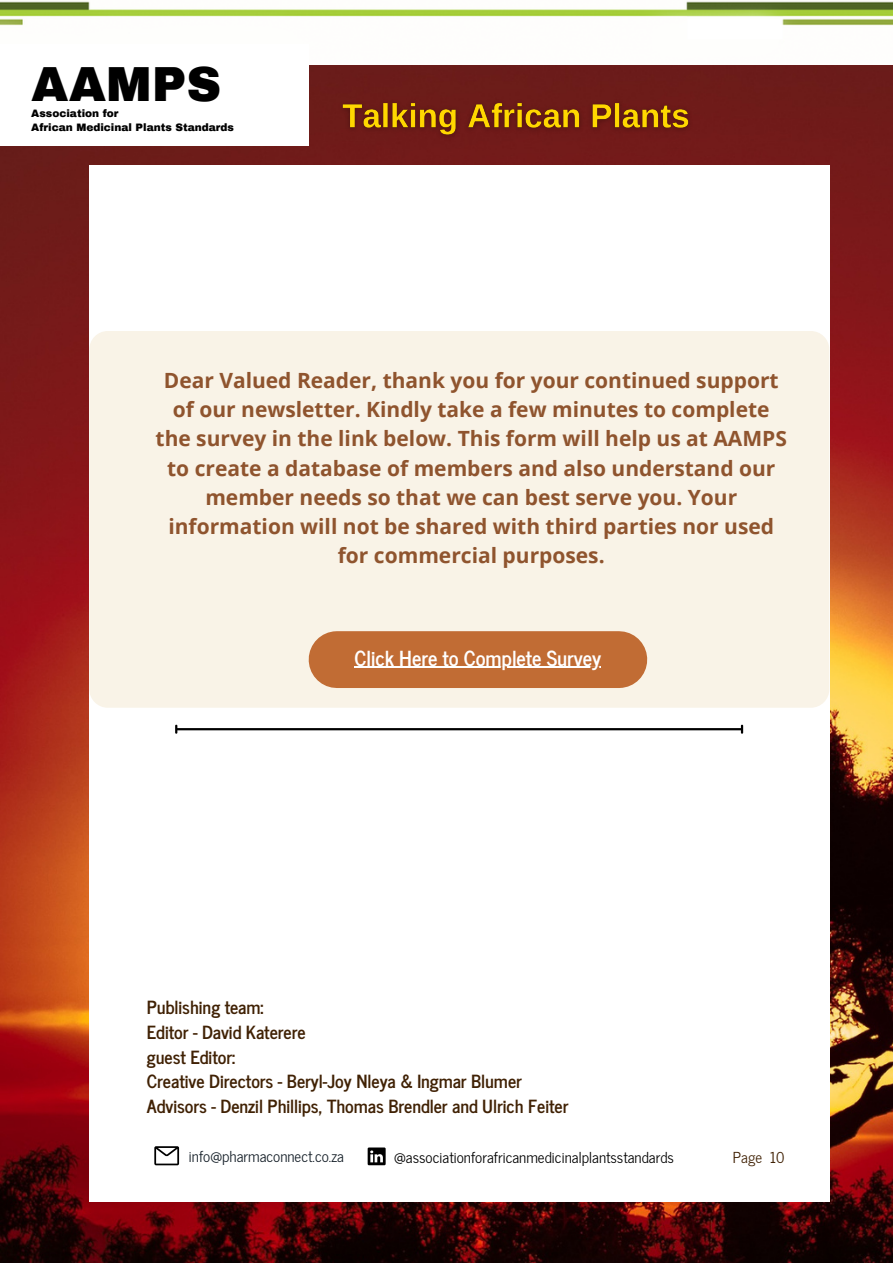
<style>
.page{position:relative;width:893px;height:1264px;background:#fff}
.page>*{position:absolute;margin:0;border:0;box-sizing:border-box;transform-origin:0 0}
.t1{font:900 48.15px "Archivo";color:#000}
.t2{font:700 21px/29.2px "Open Sans";color:#8f542e;text-align:center}
.t3{font:700 20.55px "News Cycle";color:#fff}
.t4{font:700 18px/24.8px "News Cycle";color:#402104}
.t5{font:15px "News Cycle";color:#000}
.t6{font:15px "News Cycle";color:#151f28}
.t7{font:15px "News Cycle";color:#402104}
.t8{font:900 10.5px "Archivo";color:#000}
</style>
<div class="page">
<img style="left:0;top:65px;width:892px;height:1197px">
<div style="left:89px;top:165px;width:740px;height:1036px;background:#fff"></div>
<img style="left:0;top:1px;width:892px;height:25px">
<div style="left:0;top:45px;width:308px;height:101px;background:#fff"></div>
<hr style="left:177px;top:728px;width:564px;height:2px;background:#000">
<svg style="left:175px;top:724px;width:2px;height:9px"></svg>
<svg style="left:740px;top:724px;width:3px;height:9px"></svg>
<img style="left:333px;top:89px;width:375px;height:57px">
<div style="left:89px;top:331px;width:740px;height:376px;background:#f9f3e7"></div>
<div style="left:337px;top:631px;width:282px;height:57px;background:#c16c34"></div>
<hr style="left:354px;top:666px;width:247px;height:2px;background:#fff">
<svg style="left:154px;top:1146px;width:25px;height:19px"></svg>
<svg style="left:367px;top:1147px;width:18px;height:18px"></svg>
<h1 class="t1" style="left:31px;top:59px;width:191px">AAMPS</h1>
<p class="t8" style="left:31px;top:122px;width:204px">African Medicinal Plants Standards</p>
<p class="t8" style="left:31px;top:108px;width:89px">Association for</p>
<p class="t2" style="left:155px;top:365px;width:632px">Dear Valued Reader, thank you for your continued support of our newsletter. Kindly take a few minutes to complete the survey in the link below. This form will help us at AAMPS to create a database of members and also understand our member needs so that we can best serve you. Your information will not be shared with third parties nor used for commercial purposes.</p>
<p class="t3" style="left:354px;top:639px;width:248px">Click Here to Complete Survey</p>
<p class="t4" style="left:147px;top:993px;width:423px">Publishing team:<br>Editor - David Katerere<br>guest Editor:<br>Creative Directors - Beryl-Joy Nleya &amp; Ingmar Blumer Advisors - Denzil Phillips, Thomas Brendler and Ulrich Feiter</p>
<p class="t6" style="left:189px;top:1142px;width:156px">info@pharmaconnect.co.za</p>
<p class="t5" style="left:394px;top:1143px;width:281px">@associationforafricanmedicinalplantsstandards</p>
<p class="t7" style="left:733px;top:1143px;width:53px">Page 10</p>
</div>
